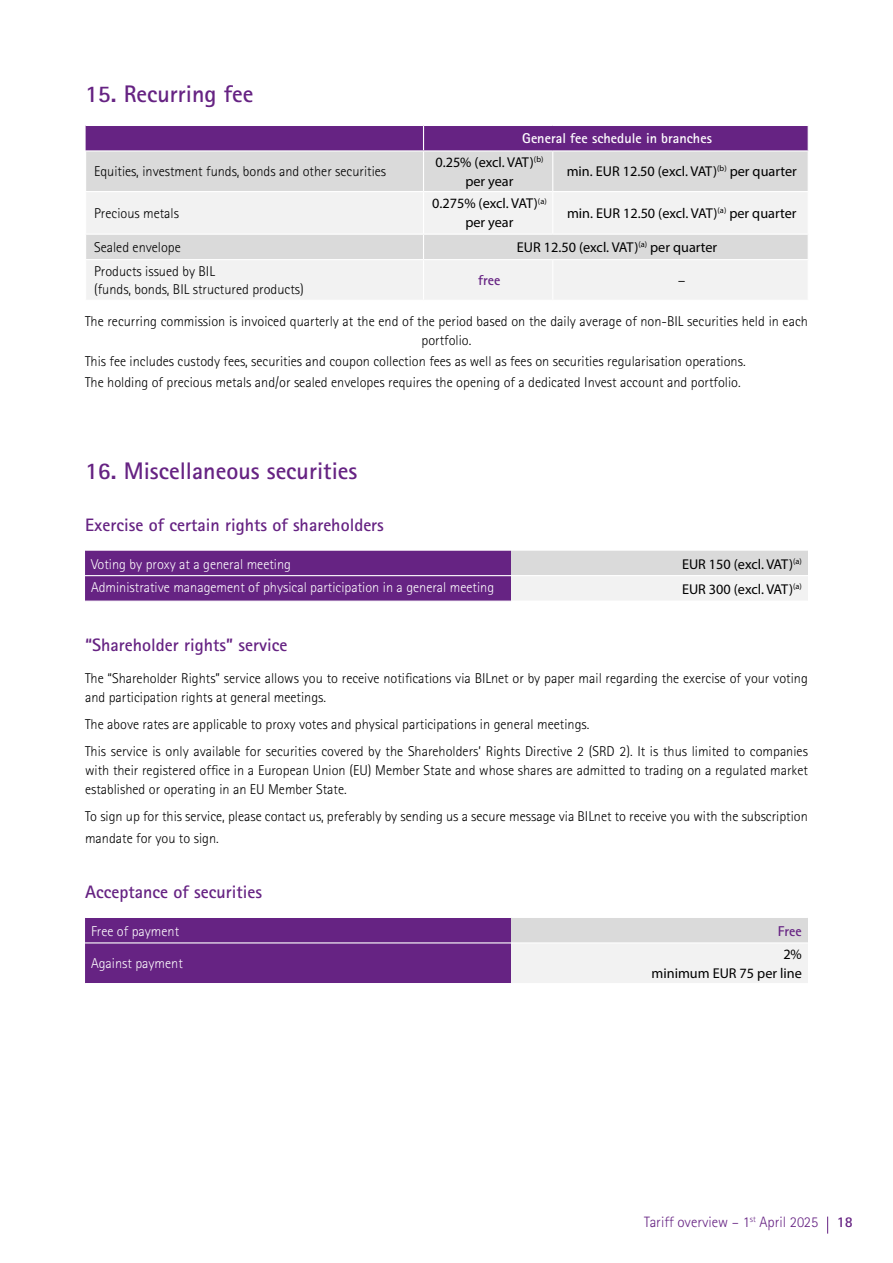
<style>
.page{position:relative;width:893px;height:1263px;background:#fff}
.page>*{position:absolute;margin:0;border:0;box-sizing:border-box;transform-origin:0 0}
.t1{font:700 24px "Rotis Sans Serif Std";color:#662383}
.t2{font:700 18px "Rotis Sans Serif Std";color:#662383}
.t3{font:300 15px "Rotis Sans Serif Std";color:#662383}
.t4{font:300 14.25px/18.8px "Rotis Sans Serif Std";color:#000}
.t5{font:14.25px/18.8px "Myriad Pro";color:#000;text-align:center}
.t6{font:300 14.25px "Rotis Sans Serif Std";color:#fff}
.t7{font:700 14.25px "Rotis Sans Serif Std";color:#fff}
.t8{font:700 14.25px "Rotis Sans Serif Std";color:#662383}
.s1{font-weight:700}
</style>
<div class="page">
<svg style="left:827px;top:1216px;width:1px;height:17px"></svg>
<div style="left:86px;top:152px;width:722px;height:39px;background:#dadada"></div>
<svg style="left:86px;top:192px;width:722px;height:107px;fill:#f2f2f2"></svg>
<div style="left:86px;top:125px;width:723px;height:25px;background:#662383"></div>
<hr style="left:423px;top:152px;width:1px;height:39px;background:#fff">
<hr style="left:552px;top:152px;width:1px;height:39px;background:#fff">
<hr style="left:423px;top:192px;width:1px;height:42px;background:#fff">
<hr style="left:552px;top:192px;width:1px;height:42px;background:#fff">
<hr style="left:85px;top:234px;width:338px;height:1px;background:#fff">
<hr style="left:423px;top:234px;width:130px;height:1px;background:#fff">
<svg style="left:423px;top:235px;width:1px;height:24px"></svg>
<hr style="left:553px;top:234px;width:256px;height:1px;background:#fff">
<hr style="left:85px;top:259px;width:338px;height:1px;background:#fff">
<hr style="left:423px;top:259px;width:130px;height:1px;background:#fff">
<hr style="left:423px;top:260px;width:1px;height:40px;background:#fff">
<hr style="left:553px;top:259px;width:256px;height:1px;background:#fff">
<hr style="left:552px;top:260px;width:1px;height:40px;background:#fff">
<div style="left:85px;top:551px;width:426px;height:50px;background:#662383"></div>
<div style="left:511px;top:550px;width:297px;height:26px;background:#dadada"></div>
<div style="left:511px;top:576px;width:297px;height:25px;background:#f2f2f2"></div>
<hr style="left:511px;top:549px;width:297px;height:2px;background:#fff">
<hr style="left:85px;top:575px;width:426px;height:1px;background:#fff">
<hr style="left:511px;top:575px;width:297px;height:1px;background:#fff">
<div style="left:85px;top:918px;width:426px;height:65px;background:#662383"></div>
<div style="left:511px;top:917px;width:297px;height:26px;background:#dadada"></div>
<div style="left:511px;top:943px;width:297px;height:40px;background:#f2f2f2"></div>
<hr style="left:511px;top:917px;width:297px;height:1px;background:#fff">
<hr style="left:85px;top:942px;width:426px;height:1px;background:#fff">
<hr style="left:511px;top:942px;width:297px;height:1px;background:#fff">
<h1 class="t1" style="left:85px;top:79px;width:170px">15. Recurring fee</h1>
<p class="t7" style="left:522px;top:129px;width:191px">General fee schedule in branches</p>
<p class="t4" style="left:94px;top:162px;width:294px">Equities, investment funds, bonds and other securities</p>
<p class="t5" style="left:435px;top:152px;width:109px">0.25% (excl. VAT)<sup>(b) </sup>per year</p>
<p class="t5" style="left:567px;top:162px;width:232px">min. EUR 12.50 (excl. VAT)<sup>(b)</sup> per quarter</p>
<p class="t4" style="left:94px;top:204px;width:86px">Precious metals</p>
<p class="t5" style="left:432px;top:194px;width:116px">0.275% (excl. VAT)<sup>(a) </sup>per year</p>
<p class="t5" style="left:567px;top:203px;width:231px">min. EUR 12.50 (excl. VAT)<sup>(a)</sup> per quarter</p>
<p class="t4" style="left:94px;top:238px;width:88px">Sealed envelope</p>
<p class="t5" style="left:517px;top:237px;width:202px">EUR 12.50 (excl. VAT)<sup>(a)</sup> per quarter</p>
<p class="t4" style="left:94px;top:261px;width:211px">Products issued by BIL<br>(funds, bonds, BIL structured products)</p>
<p class="t8" style="left:478px;top:271px;width:24px">free</p>
<p class="t5" style="left:678px;top:270px;width:9px">–</p>
<p class="t4" style="left:85px;top:312px;width:724px;text-align:center">The recurring commission is invoiced quarterly at the end of the period based on the daily average of non-BIL securities held in each portfolio.</p>
<p class="t4" style="left:85px;top:351px;width:662px;line-height:20.9px">This fee includes custody fees, securities and coupon collection fees as well as fees on securities regularisation operations.<br>The holding of precious metals and/or sealed envelopes requires the opening of a dedicated Invest account and portfolio.</p>
<h1 class="t1" style="left:85px;top:456px;width:274px">16. Miscellaneous securities</h1>
<p class="t2" style="left:85px;top:513px;width:300px">Exercise of certain rights of shareholders</p>
<p class="t6" style="left:91px;top:555px;width:201px">Voting by proxy at a general meeting</p>
<p class="t5" style="left:682px;top:554px;width:121px">EUR 150 (excl. VAT)<sup>(a)</sup></p>
<p class="t6" style="left:91px;top:578px;width:405px">Administrative management of physical participation in a general meeting</p>
<p class="t5" style="left:682px;top:580px;width:121px">EUR 300 (excl. VAT)<sup>(a)</sup></p>
<p class="t2" style="left:85px;top:634px;width:204px">“Shareholder rights” service</p>
<p class="t4" style="left:85px;top:669px;width:724px">The “Shareholder Rights” service allows you to receive notifications via BILnet or by paper mail regarding the exercise of your voting and participation rights at general meetings.</p>
<p class="t4" style="left:85px;top:710px;width:724px;line-height:27.3px">The above rates are applicable to proxy votes and physical participations in general meetings.<br>This service is only available for securities covered by the Shareholders’ Rights Directive 2 (SRD 2). It is thus limited to companies</p>
<p class="t4" style="left:85px;top:761px;width:724px">with their registered office in a European Union (EU) Member State and whose shares are admitted to trading on a regulated market established or operating in an EU Member State.</p>
<p class="t4" style="left:85px;top:805px;width:724px;line-height:21.6px">To sign up for this service, please contact us, preferably by sending us a secure message via BILnet to receive you with the subscription mandate for you to sign.</p>
<p class="t2" style="left:85px;top:881px;width:178px">Acceptance of securities</p>
<p class="t6" style="left:91px;top:923px;width:90px">Free of payment</p>
<p class="t8" style="left:778px;top:922px;width:25px">Free</p>
<p class="t6" style="left:91px;top:955px;width:93px">Against payment</p>
<p class="t5" style="left:652px;top:944px;width:152px;text-align:right">2%<br>minimum EUR 75 per line</p>
<p class="t3" style="left:644px;top:1213px;width:210px">Tariff overview – 1<sup>st</sup> April 2025 <span class="s1">18</span></p>
</div>
